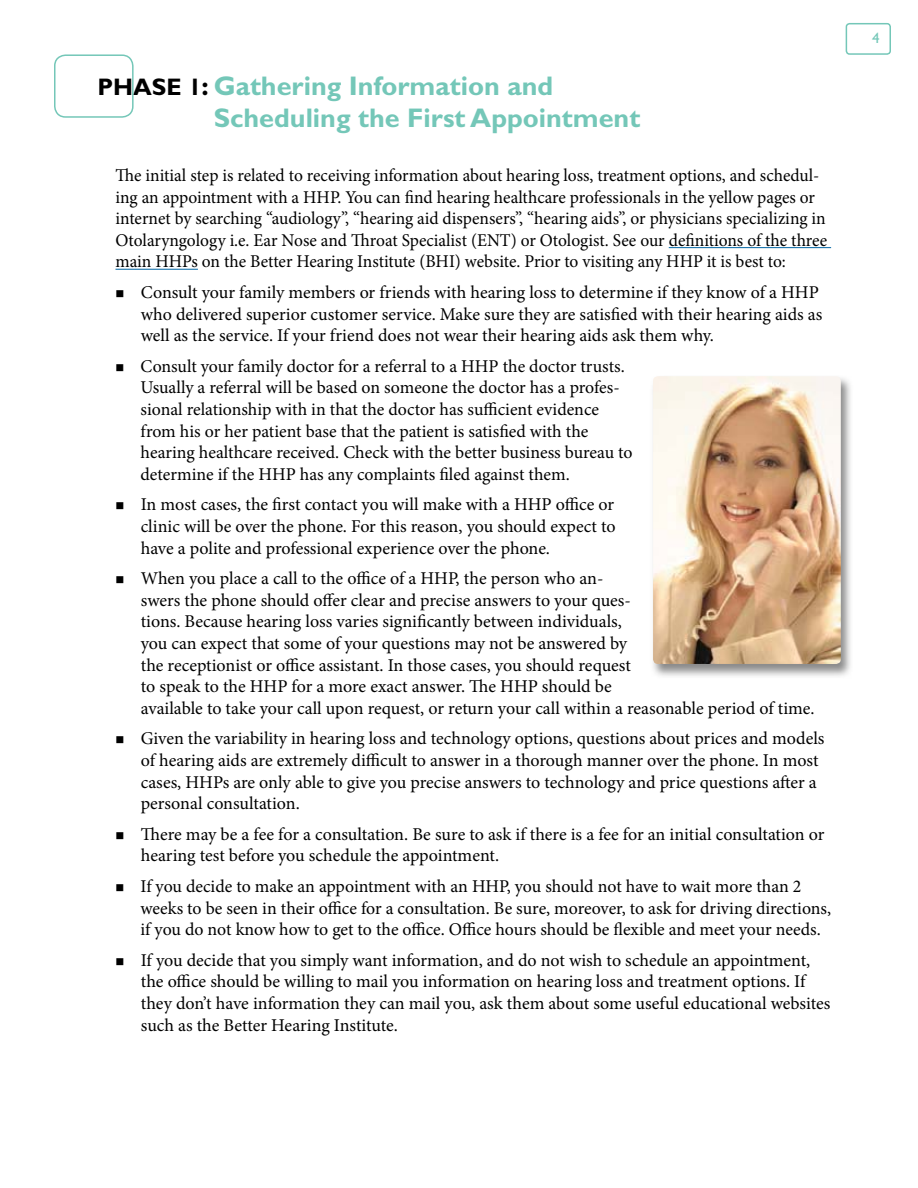
<style>
.page{position:relative;width:918px;height:1188px;background:#fff}
.page>*{position:absolute;margin:0;border:0;box-sizing:border-box;transform-origin:0 0}
.t1{font:700 27px/32.4px "Gill Sans";color:#74c7b8}
.t2{font:18px/21.6px "Minion Pro";color:#000}
.t3{font:15px "Gill Sans";color:#74c7b8}
.s1{font-size:24px;color:#000}
.s2{color:#000}
</style>
<div class="page">
<div style="left:846px;top:23px;width:45px;height:32px;border:2px solid #74c7b8;border-radius:3px"></div>
<div style="left:54px;top:54px;width:80px;height:64px;border:2px solid #74c7b8;border-radius:11px"></div>
<hr style="left:669px;top:247px;width:162px;height:1px;background:#0065a4">
<hr style="left:116px;top:269px;width:82px;height:1px;background:#0065a4">
<img style="left:653px;top:378px;width:198px;height:298px">
<img style="left:653px;top:376px;width:188px;height:288px;border-radius:5px">
<h1 class="t1" style="left:214px;top:72px;width:428px;text-indent:-116px"><span class="s1">PHASE 1</span><span class="s2">:</span> Gathering Information and<br>Scheduling the First Appointment</h1>
<p class="t2" style="left:116px;top:166px;width:713px">The initial step is related to receiving information about hearing loss, treatment options, and schedul&shy;ing an appointment with a HHP. You can find hearing healthcare professionals in the yellow pages or internet by searching “audiology”, “hearing aid dispensers”, “hearing aids”, or physicians specializing in Otolaryngology i.e. Ear Nose and Throat Specialist (ENT) or Otologist. See our definitions of the three main HHPs on the Better Hearing Institute (BHI) website. Prior to visiting any HHP it is best to:</p>
<p class="t2" style="left:141px;top:283px;width:683px;text-indent:-25px">■ Consult your family members or friends with hearing loss to determine if they know of a HHP who delivered superior customer service. Make sure they are satisfied with their hearing aids as well as the service. If your friend does not wear their hearing aids ask them why.</p>
<p class="t2" style="left:141px;top:357px;width:494px;text-indent:-25px">■ Consult your family doctor for a referral to a HHP the doctor trusts.<br>Usually a referral will be based on someone the doctor has a profes&shy;sional relationship with in that the doctor has sufficient evidence from his or her patient base that the patient is satisfied with the hearing healthcare received. Check with the better business bureau to determine if the HHP has any complaints filed against them.</p>
<p class="t2" style="left:141px;top:495px;width:476px;text-align:justify;text-indent:-25px">■ In most cases, the first contact you will make with a HHP office or clinic will be over the phone. For this reason, you should expect to have a polite and professional experience over the phone.</p>
<p class="t2" style="left:141px;top:569px;width:675px;text-indent:-25px">■ When you place a call to the office of a HHP, the person who an-<br>swers the phone should offer clear and precise answers to your ques-<br>tions. Because hearing loss varies significantly between individuals,<br>you can expect that some of your questions may not be answered by<br>the receptionist or office assistant. In those cases, you should request<br>to speak to the HHP for a more exact answer. The HHP should be<br>available to take your call upon request, or return your call within a reasonable period of time.</p>
<p class="t2" style="left:141px;top:729px;width:685px;text-indent:-25px">■ Given the variability in hearing loss and technology options, questions about prices and models of hearing aids are extremely difficult to answer in a thorough manner over the phone. In most cases, HHPs are only able to give you precise answers to technology and price questions after a personal consultation.</p>
<p class="t2" style="left:141px;top:825px;width:685px;text-indent:-25px">■ There may be a fee for a consultation. Be sure to ask if there is a fee for an initial consultation or hearing test before you schedule the appointment.</p>
<p class="t2" style="left:141px;top:877px;width:692px;text-indent:-25px">■ If you decide to make an appointment with an HHP, you should not have to wait more than 2 weeks to be seen in their office for a consultation. Be sure, moreover, to ask for driving directions, if you do not know how to get to the office. Office hours should be flexible and meet your needs.</p>
<p class="t2" style="left:141px;top:951px;width:691px;text-indent:-25px">■ If you decide that you simply want information, and do not wish to schedule an appointment, the office should be willing to mail you information on hearing loss and treatment options. If they don’t have information they can mail you, ask them about some useful educational websites such as the Better Hearing Institute.</p>
<p class="t3" style="left:872px;top:33px;width:9px">4</p>
</div>
